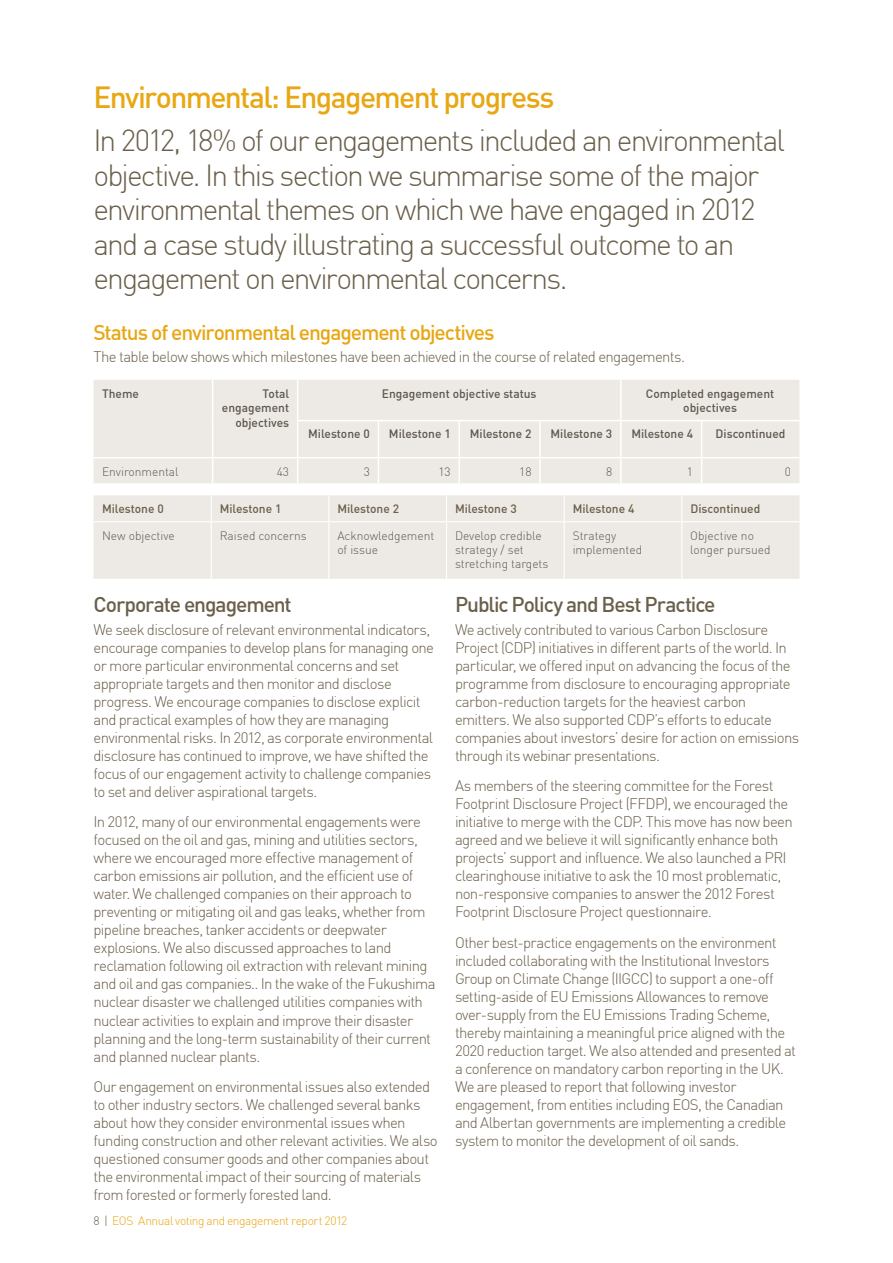
<style>
.page{position:relative;width:893px;height:1263px;background:#fff}
.page>*{position:absolute;margin:0;border:0;box-sizing:border-box;transform-origin:0 0}
.t1{font:300 30px/34.5px "DIN";letter-spacing:-.065em;color:#6a5f4a}
.t2{font:500 30px "DIN";letter-spacing:-.055em;color:#e8a713}
.t3{font:500 21px "DIN";letter-spacing:-.05em;color:#6a5f4a}
.t4{font:500 21px "DIN";letter-spacing:-.055em;color:#e8a713}
.t5{font:300 15px/18px "DIN";letter-spacing:-.045em;color:#6a5f4a}
.t6{font:300 12px/14.4px "DIN";color:#5f574f}
.t7{font:500 12px/14.4px "DIN";color:#5f574f;text-align:right}
.t8{font:500 12px "DIN";color:#6a5f4a}
.t9{font:300 12px "DIN";letter-spacing:-.035em;color:#e8a713}
.s1{color:#6a5f4a}
</style>
<div class="page">
<div style="left:94px;top:380px;width:705px;height:103px;background:#edeae5"></div>
<hr style="left:212px;top:380px;width:1px;height:41px;background:#fff">
<hr style="left:212px;top:421px;width:1px;height:36px;background:#fff">
<hr style="left:297px;top:380px;width:1px;height:40px;background:#fff">
<hr style="left:620px;top:380px;width:2px;height:40px;background:#fff">
<hr style="left:297px;top:420px;width:81px;height:1px;background:#fff">
<hr style="left:297px;top:421px;width:1px;height:36px;background:#fff">
<hr style="left:378px;top:420px;width:81px;height:1px;background:#fff">
<hr style="left:378px;top:421px;width:1px;height:36px;background:#fff">
<hr style="left:459px;top:420px;width:81px;height:1px;background:#fff">
<hr style="left:458px;top:421px;width:2px;height:36px;background:#fff">
<hr style="left:540px;top:420px;width:81px;height:1px;background:#fff">
<hr style="left:539px;top:421px;width:2px;height:36px;background:#fff">
<hr style="left:621px;top:420px;width:81px;height:1px;background:#fff">
<hr style="left:620px;top:421px;width:2px;height:36px;background:#fff">
<hr style="left:702px;top:420px;width:97px;height:1px;background:#fff">
<hr style="left:701px;top:421px;width:1px;height:36px;background:#fff">
<hr style="left:94px;top:457px;width:119px;height:1px;background:#fff">
<hr style="left:213px;top:457px;width:85px;height:1px;background:#fff">
<svg style="left:212px;top:458px;width:1px;height:25px"></svg>
<hr style="left:298px;top:457px;width:80px;height:1px;background:#fff">
<svg style="left:297px;top:458px;width:1px;height:25px"></svg>
<hr style="left:378px;top:457px;width:81px;height:1px;background:#fff">
<svg style="left:378px;top:458px;width:1px;height:25px"></svg>
<hr style="left:459px;top:457px;width:81px;height:1px;background:#fff">
<hr style="left:458px;top:458px;width:2px;height:25px;background:#fff">
<hr style="left:540px;top:457px;width:81px;height:1px;background:#fff">
<hr style="left:539px;top:458px;width:2px;height:25px;background:#fff">
<hr style="left:621px;top:457px;width:81px;height:1px;background:#fff">
<hr style="left:620px;top:458px;width:2px;height:25px;background:#fff">
<hr style="left:702px;top:457px;width:97px;height:1px;background:#fff">
<svg style="left:701px;top:458px;width:1px;height:25px"></svg>
<div style="left:94px;top:495px;width:705px;height:84px;background:#edeae5"></div>
<svg style="left:211px;top:495px;width:1px;height:26px"></svg>
<svg style="left:328px;top:495px;width:1px;height:26px"></svg>
<svg style="left:446px;top:495px;width:1px;height:26px"></svg>
<svg style="left:564px;top:495px;width:1px;height:26px"></svg>
<svg style="left:681px;top:495px;width:1px;height:26px"></svg>
<hr style="left:94px;top:521px;width:117px;height:1px;background:#fff">
<hr style="left:211px;top:521px;width:118px;height:1px;background:#fff">
<hr style="left:211px;top:522px;width:1px;height:57px;background:#fff">
<hr style="left:329px;top:521px;width:117px;height:1px;background:#fff">
<hr style="left:328px;top:522px;width:1px;height:57px;background:#fff">
<hr style="left:446px;top:521px;width:118px;height:1px;background:#fff">
<hr style="left:446px;top:522px;width:1px;height:57px;background:#fff">
<hr style="left:564px;top:521px;width:118px;height:1px;background:#fff">
<hr style="left:564px;top:522px;width:1px;height:57px;background:#fff">
<hr style="left:682px;top:521px;width:117px;height:1px;background:#fff">
<hr style="left:681px;top:522px;width:1px;height:57px;background:#fff">
<h1 class="t2" style="left:94px;top:78px;width:463px">Environmental: Engagement progress</h1>
<p class="t1" style="left:94px;top:123px;width:693px">In 2012, 18% of our engagements included an environmental objective. In this section we summarise some of the major environmental themes on which we have engaged in 2012 and a case study illustrating a successful outcome to an engagement on environmental concerns.</p>
<h2 class="t4" style="left:94px;top:319px;width:403px">Status of environmental engagement objectives</h2>
<p class="t5" style="left:94px;top:348px;width:593px">The table below shows which milestones have been achieved in the course of related engagements.</p>
<p class="t7" style="left:102px;top:386px;width:38px">Theme</p>
<p class="t7" style="left:222px;top:386px;width:69px">Total engagement objectives</p>
<p class="t7" style="left:382px;top:386px;width:156px">Engagement objective status</p>
<p class="t7" style="left:646px;top:386px;width:130px;text-align:center">Completed engagement objectives</p>
<p class="t7" style="left:308px;top:426px;width:63px">Milestone 0</p>
<p class="t7" style="left:389px;top:426px;width:63px">Milestone 1</p>
<p class="t7" style="left:470px;top:426px;width:63px">Milestone 2</p>
<p class="t7" style="left:551px;top:426px;width:63px">Milestone 3</p>
<p class="t7" style="left:631px;top:426px;width:63px">Milestone 4</p>
<p class="t7" style="left:715px;top:426px;width:72px">Discontinued</p>
<p class="t6" style="left:102px;top:464px;width:78px">Environmental</p>
<p class="t6" style="left:277px;top:464px;width:14px">43</p>
<p class="t6" style="left:364px;top:464px;width:8px">3</p>
<p class="t6" style="left:438px;top:464px;width:14px">13</p>
<p class="t6" style="left:519px;top:464px;width:14px">18</p>
<p class="t6" style="left:606px;top:464px;width:8px">8</p>
<p class="t6" style="left:687px;top:464px;width:8px">1</p>
<p class="t6" style="left:785px;top:464px;width:8px">0</p>
<p class="t8" style="left:102px;top:501px;width:63px">Milestone 0</p>
<p class="t8" style="left:220px;top:501px;width:63px">Milestone 1</p>
<p class="t8" style="left:337px;top:501px;width:63px">Milestone 2</p>
<p class="t8" style="left:455px;top:501px;width:63px">Milestone 3</p>
<p class="t8" style="left:573px;top:501px;width:63px">Milestone 4</p>
<p class="t8" style="left:690px;top:501px;width:72px">Discontinued</p>
<p class="t6" style="left:102px;top:528px;width:74px">New objective</p>
<p class="t6" style="left:220px;top:528px;width:89px">Raised concerns</p>
<p class="t6" style="left:337px;top:528px;width:99px">Acknowledgement of issue</p>
<p class="t6" style="left:455px;top:528px;width:95px">Develop credible strategy / set stretching targets</p>
<p class="t6" style="left:573px;top:528px;width:71px">Strategy implemented</p>
<p class="t6" style="left:690px;top:528px;width:82px">Objective no longer pursued</p>
<h2 class="t3" style="left:94px;top:591px;width:200px">Corporate engagement</h2>
<p class="t5" style="left:94px;top:620px;width:342px">We seek disclosure of relevant environmental indicators, encourage companies to develop plans for managing one or more particular environmental concerns and set appropriate targets and then monitor and disclose progress. We encourage companies to disclose explicit and practical examples of how they are managing environmental risks. In 2012, as corporate environmental disclosure has continued to improve, we have shifted the focus of our engagement activity to challenge companies to set and deliver aspirational targets.</p>
<p class="t5" style="left:94px;top:813px;width:343px">In 2012, many of our environmental engagements were focused on the oil and gas, mining and utilities sectors, where we encouraged more effective management of carbon emissions air pollution, and the efficient use of water. We challenged companies on their approach to preventing or mitigating oil and gas leaks, whether from pipeline breaches, tanker accidents or deepwater explosions. We also discussed approaches to land reclamation following oil extraction with relevant mining and oil and gas companies.. In the wake of the Fukushima nuclear disaster we challenged utilities companies with nuclear activities to explain and improve their disaster planning and the long-term sustainability of their current and planned nuclear plants.</p>
<p class="t5" style="left:94px;top:1078px;width:346px">Our engagement on environmental issues also extended to other industry sectors. We challenged several banks about how they consider environmental issues when funding construction and other relevant activities. We also questioned consumer goods and other companies about the environmental impact of their sourcing of materials from forested or formerly forested land.</p>
<p class="t9" style="left:94px;top:1213px;width:255px"><span class="s1">8 |</span> EOS Annual voting and engagement report 2012</p>
<h2 class="t3" style="left:455px;top:591px;width:262px">Public Policy and Best Practice</h2>
<p class="t5" style="left:455px;top:620px;width:346px">We actively contributed to various Carbon Disclosure Project (CDP) initiatives in different parts of the world. In particular, we offered input on advancing the focus of the programme from disclosure to encouraging appropriate carbon-reduction targets for the heaviest carbon emitters. We also supported CDP’s efforts to educate companies about investors’ desire for action on emissions through its webinar presentations.</p>
<p class="t5" style="left:455px;top:777px;width:339px">As members of the steering committee for the Forest Footprint Disclosure Project (FFDP), we encouraged the initiative to merge with the CDP. This move has now been agreed and we believe it will significantly enhance both projects’ support and influence. We also launched a PRI clearinghouse initiative to ask the 10 most problematic, non-responsive companies to answer the 2012 Forest Footprint Disclosure Project questionnaire.</p>
<p class="t5" style="left:455px;top:934px;width:343px">Other best-practice engagements on the environment included collaborating with the Institutional Investors Group on Climate Change (IIGCC) to support a one-off setting-aside of EU Emissions Allowances to remove over-supply from the EU Emissions Trading Scheme, thereby maintaining a meaningful price aligned with the 2020 reduction target. We also attended and presented at a conference on mandatory carbon reporting in the UK.<br>We are pleased to report that following investor engagement, from entities including EOS, the Canadian and Albertan governments are implementing a credible system to monitor the development of oil sands.</p>
</div>
